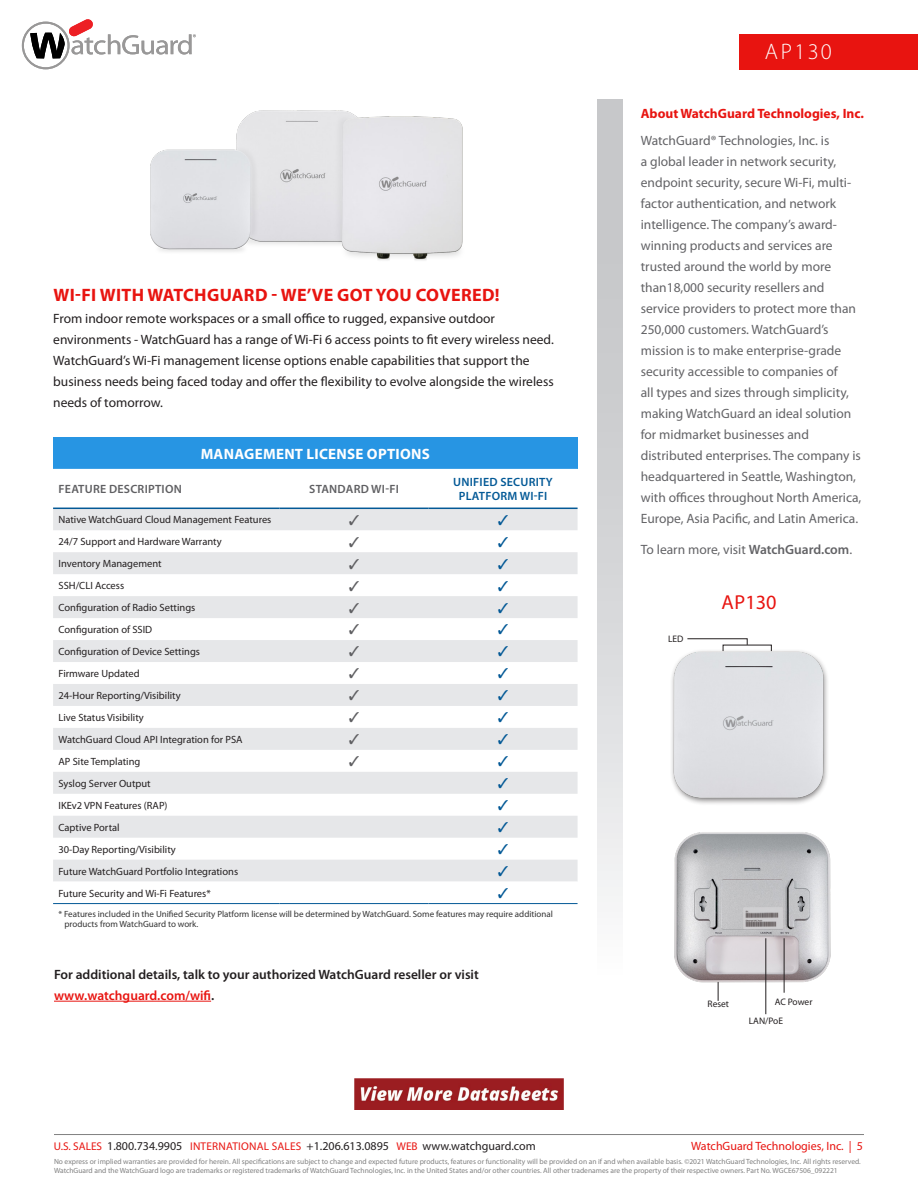
<style>
.page{position:relative;width:918px;height:1188px;background:#fff}
.page>*{position:absolute;margin:0;border:0;box-sizing:border-box;transform-origin:0 0}
.DATASHEET{font:300 22.5px "Myriad Pro";letter-spacing:.105em;color:#fff}
.Red_Subhead{font:20.25px "Myriad Pro";letter-spacing:.005em;color:#e81410}
.Red_Subhead-2{font:700 18px "Myriad Pro";letter-spacing:.02em;color:#e81410}
.t1{font:700 15px "Myriad Pro";letter-spacing:.02em;color:#fff}
.Body_copy{font:13.5px/21px "Myriad Pro";color:#636366}
.Body_copy-2{font:13.5px/21px "Myriad Pro";color:#231f20}
.Body_copy-3{font:600 13.5px/21px "Myriad Pro";color:#231f20}
.Body_copy-4{font:700 13.5px "Myriad Pro";color:#e81410}
.t2{font:12px "Myriad Pro";color:#231f20}
.t3{font:600 12px "Myriad Pro";letter-spacing:.02em;color:#5f5f62}
.t4{font:12px "Myriad Pro";color:#e81410}
.t5{font:600 12px/13.6px "Myriad Pro";letter-spacing:.02em;color:#035996;text-align:center}
.t6{font:10.5px "Myriad Pro";color:#231f20}
.t7{font:9.45px "Myriad Pro";color:#231f20}
.t8{font:9px/10.8px "Myriad Pro";color:#333}
.t9{font:7.5px/9px "Myriad Pro";color:#808080}
.s1{color:#e81410}
.s2{font-weight:600}
.s3{font-size:11.25px;color:#e81410}
</style>
<div class="page">
<hr style="left:54px;top:1134px;width:810px;height:1px;background:#808080">
<div style="left:739px;top:34px;width:179px;height:35px;background:#e81410"></div>
<svg style="left:22px;top:19px;width:174px;height:50px"></svg>
<div style="left:597px;top:99px;width:25px;height:1025px;background:linear-gradient(to bottom,#bbbdbf,#fff)"></div>
<hr style="left:718px;top:944px;width:1px;height:57px;background:#231f20">
<img style="left:675px;top:832px;width:155px;height:152px">
<hr style="left:766px;top:938px;width:1px;height:76px;background:#231f20">
<hr style="left:784px;top:938px;width:1px;height:55px;background:#231f20">
<div style="left:670px;top:649px;width:160px;height:157px;background:#231f20;opacity:.6"></div>
<img style="left:670px;top:648px;width:156px;height:157px">
<svg style="left:687px;top:638px;width:61px;height:7px"></svg>
<hr style="left:54px;top:1001px;width:157px;height:1px;background:#e81410">
<div style="left:53px;top:438px;width:525px;height:31px;background:#2795e3"></div>
<svg style="left:53px;top:509px;width:525px;height:372px;fill:#e6e7e9"></svg>
<hr style="left:53px;top:508px;width:227px;height:1px;background:#035996">
<hr style="left:280px;top:508px;width:149px;height:1px;background:#035996">
<hr style="left:429px;top:508px;width:149px;height:1px;background:#035996">
<img style="left:150px;top:110px;width:313px;height:151px">
<img style="left:355px;top:1079px;width:208px;height:31px">
<svg style="left:349px;top:514px;width:10px;height:11px"></svg>
<svg style="left:498px;top:514px;width:10px;height:11px"></svg>
<svg style="left:349px;top:536px;width:10px;height:11px"></svg>
<svg style="left:498px;top:536px;width:10px;height:11px"></svg>
<svg style="left:349px;top:558px;width:10px;height:11px"></svg>
<svg style="left:498px;top:558px;width:10px;height:11px"></svg>
<svg style="left:349px;top:580px;width:10px;height:11px"></svg>
<svg style="left:498px;top:580px;width:10px;height:11px"></svg>
<svg style="left:349px;top:602px;width:10px;height:11px"></svg>
<svg style="left:498px;top:602px;width:10px;height:11px"></svg>
<svg style="left:349px;top:624px;width:10px;height:11px"></svg>
<svg style="left:498px;top:624px;width:10px;height:11px"></svg>
<svg style="left:349px;top:646px;width:10px;height:11px"></svg>
<svg style="left:498px;top:646px;width:10px;height:11px"></svg>
<svg style="left:349px;top:668px;width:10px;height:11px"></svg>
<svg style="left:498px;top:668px;width:10px;height:11px"></svg>
<svg style="left:349px;top:690px;width:10px;height:10px"></svg>
<svg style="left:498px;top:690px;width:10px;height:10px"></svg>
<svg style="left:349px;top:712px;width:10px;height:10px"></svg>
<svg style="left:498px;top:712px;width:10px;height:10px"></svg>
<svg style="left:349px;top:734px;width:10px;height:10px"></svg>
<svg style="left:498px;top:734px;width:10px;height:10px"></svg>
<svg style="left:349px;top:756px;width:10px;height:10px"></svg>
<svg style="left:498px;top:756px;width:10px;height:10px"></svg>
<svg style="left:498px;top:778px;width:10px;height:10px"></svg>
<svg style="left:498px;top:800px;width:10px;height:10px"></svg>
<svg style="left:498px;top:822px;width:10px;height:10px"></svg>
<svg style="left:498px;top:844px;width:10px;height:10px"></svg>
<svg style="left:498px;top:866px;width:10px;height:10px"></svg>
<svg style="left:53px;top:903px;width:525px;height:1px"></svg>
<p class="Red_Subhead-2" style="left:53px;top:283px;width:448px">WI-FI WITH WATCHGUARD - WE’VE GOT YOU COVERED!</p>
<p class="Body_copy-2" style="left:53px;top:308px;width:502px">From indoor remote workspaces or a small office to rugged, expansive outdoor environments - WatchGuard has a range of Wi-Fi 6 access points to fit every wireless need.<br>WatchGuard’s Wi-Fi management license options enable capabilities that support the business needs being faced today and offer the flexibility to evolve alongside the wireless needs of tomorrow.</p>
<p class="t1" style="left:201px;top:444px;width:231px">MANAGEMENT LICENSE OPTIONS</p>
<p class="t3" style="left:59px;top:481px;width:125px">FEATURE DESCRIPTION</p>
<p class="t3" style="left:309px;top:481px;width:91px">STANDARD WI-FI</p>
<p class="t5" style="left:453px;top:475px;width:101px">UNIFIED SECURITY<br>PLATFORM WI-FI</p>
<p class="t6" style="left:58px;top:513px;width:214px">Native WatchGuard Cloud Management Features</p>
<p class="t6" style="left:58px;top:535px;width:165px">24/7 Support and Hardware Warranty</p>
<p class="t6" style="left:58px;top:557px;width:105px">Inventory Management</p>
<p class="t6" style="left:58px;top:579px;width:67px">SSH/CLI Access</p>
<p class="t6" style="left:58px;top:601px;width:138px">Configuration of Radio Settings</p>
<p class="t6" style="left:58px;top:623px;width:95px">Configuration of SSID</p>
<p class="t6" style="left:58px;top:645px;width:143px">Configuration of Device Settings</p>
<p class="t6" style="left:58px;top:667px;width:83px">Firmware Updated</p>
<p class="t6" style="left:58px;top:689px;width:124px">24-Hour Reporting/Visibility</p>
<p class="t6" style="left:58px;top:711px;width:87px">Live Status Visibility</p>
<p class="t6" style="left:58px;top:733px;width:186px">WatchGuard Cloud API Integration for PSA</p>
<p class="t6" style="left:58px;top:755px;width:83px">AP Site Templating</p>
<p class="t6" style="left:58px;top:777px;width:94px">Syslog Server Output</p>
<p class="t6" style="left:58px;top:799px;width:111px">IKEv2 VPN Features (RAP)</p>
<p class="t6" style="left:58px;top:821px;width:63px">Captive Portal</p>
<p class="t6" style="left:58px;top:843px;width:119px">30-Day Reporting/Visibility</p>
<p class="t6" style="left:58px;top:865px;width:181px">Future WatchGuard Portfolio Integrations</p>
<p class="t6" style="left:58px;top:887px;width:154px">Future Security and Wi-Fi Features*</p>
<p class="t8" style="left:64px;top:908px;width:490px;text-indent:-6px">* Features included in the Unified Security Platform license will be determined by WatchGuard. Some features may require additional products from WatchGuard to work.</p>
<p class="Body_copy-3" style="left:54px;top:963px;width:426px">For additional details, talk to your authorized WatchGuard reseller or visit <span class="s1">www.watchguard.com/wifi</span>.</p>
<p class="DATASHEET" style="left:765px;top:38px;width:69px">AP130</p>
<p class="Body_copy-4" style="left:641px;top:105px;width:225px">About WatchGuard Technologies, Inc.</p>
<p class="Body_copy" style="left:641px;top:129px;width:222px">WatchGuard® Technologies, Inc. is<br>a global leader in network security, endpoint security, secure Wi-Fi, multi&shy;factor authentication, and network intelligence. The company’s award&shy;winning products and services are trusted around the world by more than18,000 security resellers and service providers to protect more than 250,000 customers. WatchGuard’s mission is to make enterprise-grade security accessible to companies of<br>all types and sizes through simplicity, making WatchGuard an ideal solution for midmarket businesses and distributed enterprises. The company is headquartered in Seattle, Washington, with offices throughout North America, Europe, Asia Pacific, and Latin America.</p>
<p class="Body_copy" style="left:641px;top:539px;width:213px">To learn more, visit <span class="s2">WatchGuard.com</span>.</p>
<p class="Red_Subhead" style="left:722px;top:590px;width:56px">AP130</p>
<p class="t7" style="left:668px;top:633px;width:17px">LED</p>
<p class="t7" style="left:708px;top:998px;width:23px">Reset</p>
<p class="t7" style="left:775px;top:996px;width:39px">AC Power</p>
<p class="t7" style="left:749px;top:1015px;width:36px">LAN/PoE</p>
<p class="t2" style="left:54px;top:1139px;width:483px"><span class="s3">U.S. SALES</span> 1.800.734.9905 <span class="s3">INTERNATIONAL SALES</span> +1.206.613.0895 <span class="s3">WEB</span> www.watchguard.com</p>
<p class="t4" style="left:691px;top:1139px;width:173px">WatchGuard Technologies, Inc. | 5</p>
<p class="t9" style="left:54px;top:1157px;width:808px">No express or implied warranties are provided for herein. All specifications are subject to change and expected future products, features or functionality will be provided on an if and when available basis. ©2021 WatchGuard Technologies, Inc. All rights reserved.<br>WatchGuard and the WatchGuard logo are trademarks or registered trademarks of WatchGuard Technologies, Inc. in the United States and/or other countries. All other tradenames are the property of their respective owners. Part No. WGCE67506_092221</p>
</div>
